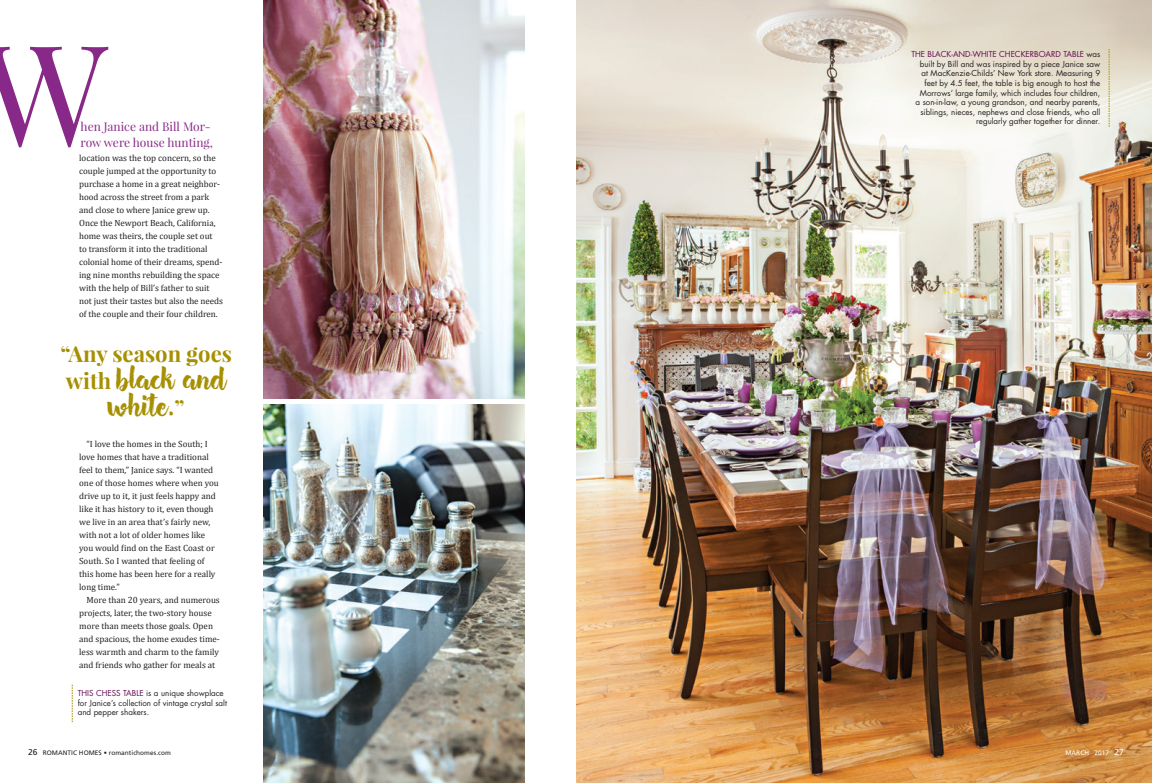
<style>
.page{position:relative;width:1152px;height:783px;background:#fff}
.page>*{position:absolute;margin:0;border:0;box-sizing:border-box;transform-origin:0 0}
.RH_BODY_TEXT{font:141px "Playfair Display";color:#882989}
.t1{font:29.6px/27px "Hensa";color:#a68f01;text-align:center}
.t2{font:700 22px "Playfair Display";color:#a68f01}
.RH_BODY_TEXT-2{font:12px "Playfair Display";color:#882989}
.RH_BODY_TEXT-3{font:9px/13px "Cambria";letter-spacing:-.005em;color:#231f20}
.t3{font:8px/9.6px "Futura";color:#231f20}
.t4{font:6.5px "Frutiger";letter-spacing:.005em;color:#231f20}
.t5{font:6.5px "Frutiger";letter-spacing:.005em;color:#fff}
.s1{font-family:"Playfair Display";font-weight:700;font-size:22px}
.s2{color:#640c52}
.s3{font-size:8.5px}
</style>
<div class="page">
<img style="left:576px;top:0;width:576px;height:783px">
<img style="left:263px;top:0;width:261px;height:399px">
<img style="left:263px;top:405px;width:261px;height:378px">
<svg style="left:72px;top:685px;width:1px;height:37px"></svg>
<svg style="left:1109px;top:49px;width:1px;height:78px"></svg>
<p class="RH_BODY_TEXT" style="left:-20px;top:6px;width:129px">W</p>
<p class="RH_BODY_TEXT-2" style="left:81px;top:119px;width:132px">hen Janice and Bill Mor-</p>
<p class="RH_BODY_TEXT-2" style="left:81px;top:135px;width:134px">row were house hunting,</p>
<p class="RH_BODY_TEXT-3" style="left:79px;top:152px;width:145px">location was the top concern, so the couple jumped at the opportunity to purchase a home in a great neighbor&shy;hood across the street from a park and close to where Janice grew up.<br>Once the Newport Beach, California, home was theirs, the couple set out<br>to transform it into the traditional colonial home of their dreams, spend&shy;ing nine months rebuilding the space with the help of Bill’s father to suit not just their tastes but also the needs of the couple and their four children.</p>
<p class="t2" style="left:60px;top:340px;width:173px">“Any season goes</p>
<p class="t1" style="left:66px;top:369px;width:162px"><span class="s1">with</span> black and white.<span class="s1">”</span></p>
<p class="RH_BODY_TEXT-3" style="left:79px;top:438px;width:141px;text-indent:7px">“I love the homes in the South; I love homes that have a traditional feel to them,” Janice says. “I wanted one of those homes where when you drive up to it, it just feels happy and like it has history to it, even though we live in an area that’s fairly new, with not a lot of older homes like you would find on the East Coast or<br>South. So I wanted that feeling of this home has been here for a really long time.”</p>
<p class="RH_BODY_TEXT-3" style="left:79px;top:594px;width:142px;text-indent:7px">More than 20 years, and numerous projects, later, the two-story house more than meets those goals. Open and spacious, the home exudes time&shy;less warmth and charm to the family and friends who gather for meals at</p>
<p class="t3" style="left:78px;top:688px;width:151px"><span class="s2">THIS CHESS TABLE</span> is a unique showplace for Janice’s collection of vintage crystal salt and pepper shakers.</p>
<p class="t3" style="left:911px;top:50px;width:190px;text-align:right"><span class="s2">THE BLACK-AND-WHITE CHECKERBOARD TABLE</span> was built by Bill and was inspired by a piece Janice saw at MacKenzie-Childs’ New York store. Measuring 9 feet by 4.5 feet, the table is big enough to host the Morrows’ large family, which includes four children,<br>a son-in-law, a young grandson, and nearby parents, siblings, nieces, nephews and close friends, who all regularly gather together for dinner.</p>
<p class="t4" style="left:28px;top:748px;width:144px"><span class="s3">26</span> ROMANTIC HOMES • romantichomes.com</p>
<p class="t5" style="left:1065px;top:749px;width:60px">MARCH 2017 <span class="s3">27</span></p>
</div>
